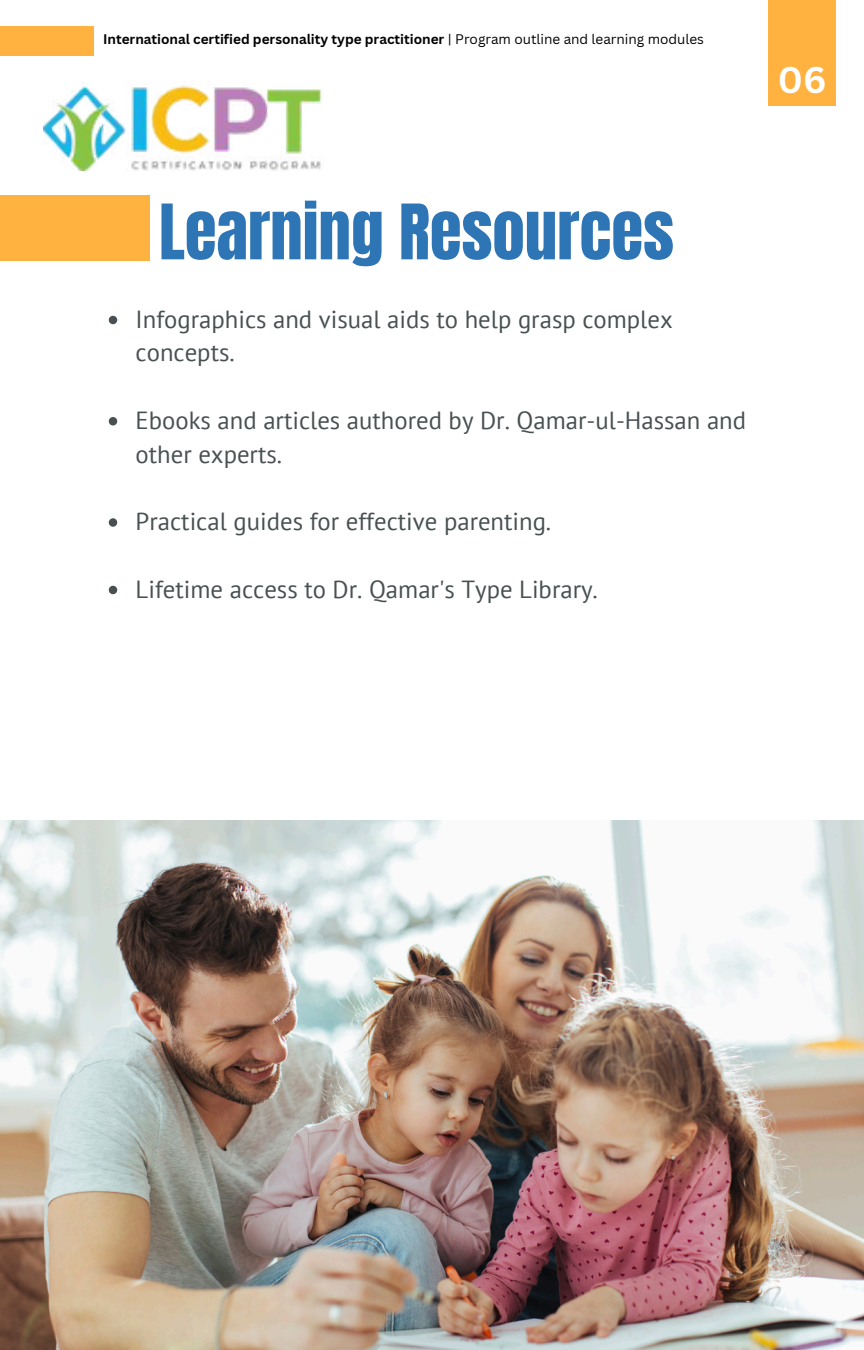
<style>
.page{position:relative;width:864px;height:1350px;background:#fff}
.page>*{position:absolute;margin:0;border:0;box-sizing:border-box;transform-origin:0 0}
.t1{font:65.02px "Anton";color:#2e75b6}
.t2{font:700 36.23px "Canva Sans";color:#fff}
.t3{font:24.75px/33.8px "PT Sans";color:#495052}
.t4{font:700 13.5px "Canva Sans";color:#000}
.s1{font-weight:400}
</style>
<div class="page">
<div style="left:0;top:26px;width:94px;height:30px;background:#ffb23f"></div>
<div style="left:768px;top:0;width:68px;height:105px;background:#ffb23f"></div>
<div style="left:0;top:195px;width:149px;height:66px;background:#ffb23f"></div>
<img style="left:43px;top:85px;width:279px;height:85px">
<img style="left:0;top:821px;width:864px;height:529px">
<svg style="left:109px;top:316px;width:8px;height:8px"></svg>
<svg style="left:109px;top:417px;width:8px;height:8px"></svg>
<svg style="left:109px;top:518px;width:8px;height:9px"></svg>
<svg style="left:109px;top:586px;width:8px;height:8px"></svg>
<p class="t4" style="left:103px;top:30px;width:602px">International certified personality type practitioner <span class="s1">| Program outline and learning modules</span></p>
<p class="t2" style="left:778px;top:54px;width:50px">06</p>
<p class="t1" style="left:159px;top:185px;width:516px">Learning Resources</p>
<p class="t3" style="left:136px;top:302px;width:539px">Infographics and visual aids to help grasp complex concepts.</p>
<h1 class="t3" style="left:136px;top:403px;width:612px">Ebooks and articles authored by Dr. Qamar-ul-Hassan and other experts.</h1>
<p class="t3" style="left:136px;top:504px;width:417px">Practical guides for effective parenting.</p>
<p class="t3" style="left:136px;top:572px;width:464px">Lifetime access to Dr. Qamar's Type Library.</p>
</div>
